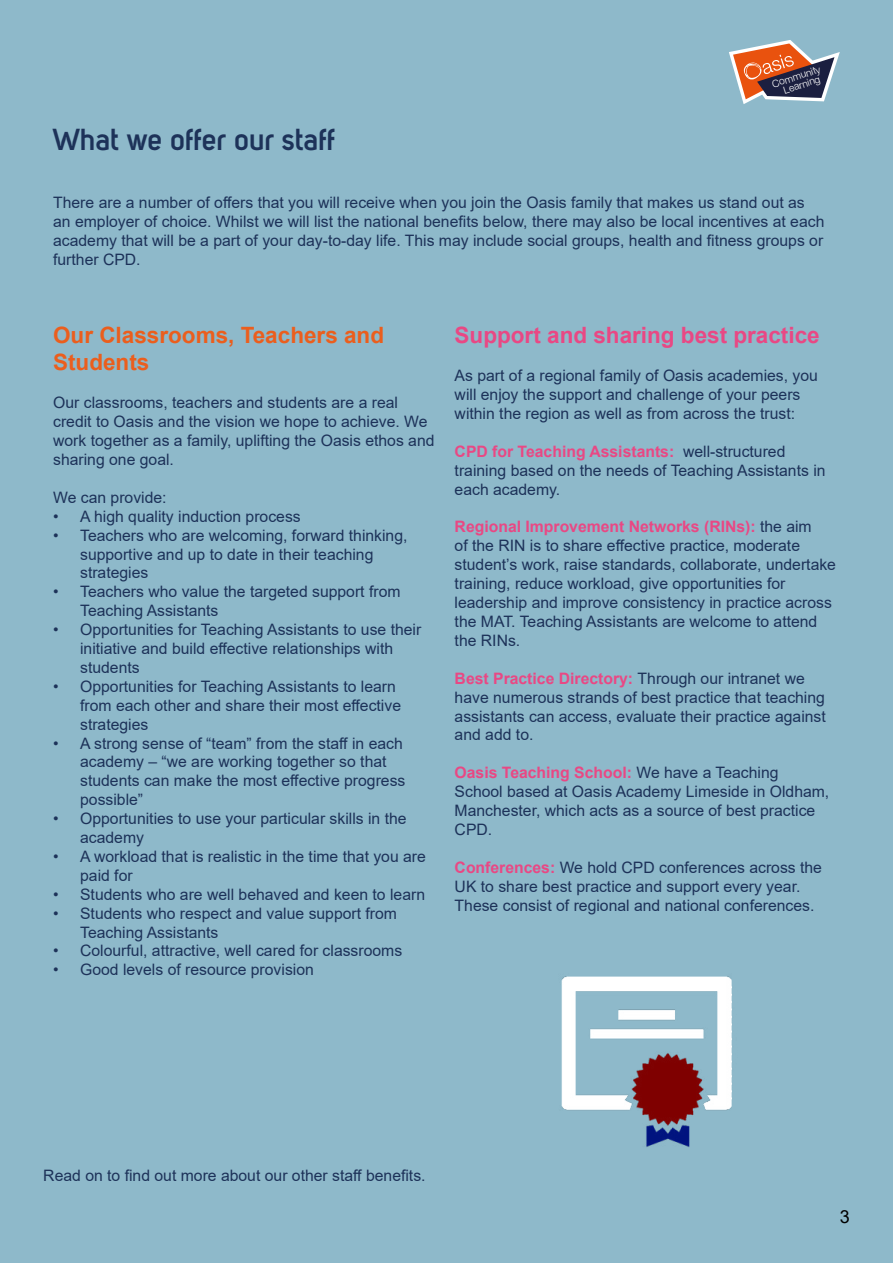
<style>
.page{position:relative;width:893px;height:1263px;background:#8eb9ca}
.page>*{position:absolute;margin:0;border:0;box-sizing:border-box;transform-origin:0 0}
.t1{font:700 30px "Uni Sans Semi";color:#1d3259}
.t2{font:700 22.5px/27px "Arial";color:#eb5e1d}
.t3{font:700 22.5px "Arial";color:#e94884}
.t4{font:18px "Arial";color:#000}
.t5{font:15.75px/18.9px "Arial";color:#1d3259}
.t6{font:300 10.2px/9.3px "Helvetica Neue";color:#fff;text-align:center}
.s1{font-weight:700;color:#e94884}
</style>
<div class="page">
<img style="left:561px;top:976px;width:171px;height:171px">
<svg style="left:729px;top:40px;width:111px;height:64px"></svg>
<h1 class="t1" style="left:53px;top:122px;width:284px">What we offer our staff</h1>
<p class="t6" style="left:771px;top:79px;width:52px;rotate:-18deg">Community<br>Learning</p>
<p class="t5" style="left:53px;top:193px;width:773px">There are a number of offers that you will receive when you join the Oasis family that makes us stand out as an employer of choice. Whilst we will list the national benefits below, there may also be local incentives at each academy that will be a part of your day-to-day life. This may include social groups, health and fitness groups or further CPD.</p>
<h2 class="t2" style="left:53px;top:322px;width:332px">Our Classrooms, Teachers and<br>Students</h2>
<p class="t5" style="left:53px;top:393px;width:383px">Our classrooms, teachers and students are a real credit to Oasis and the vision we hope to achieve. We work together as a family, uplifting the Oasis ethos and sharing one goal.</p>
<p class="t5" style="left:53px;top:488px;width:115px">We can provide:</p>
<p class="t5" style="left:53px;top:507px;width:249px">• A high quality induction process</p>
<p class="t5" style="left:80px;top:525px;width:329px;text-indent:-27px">• Teachers who are welcoming, forward thinking, supportive and up to date in their teaching strategies</p>
<p class="t5" style="left:80px;top:582px;width:322px;text-indent:-27px">• Teachers who value the targeted support from<br>Teaching Assistants</p>
<p class="t5" style="left:80px;top:620px;width:343px;text-indent:-27px">• Opportunities for Teaching Assistants to use their initiative and build effective relationships with students</p>
<p class="t5" style="left:80px;top:677px;width:322px;text-indent:-27px">• Opportunities for Teaching Assistants to learn from each other and share their most effective strategies</p>
<p class="t5" style="left:80px;top:733px;width:327px;text-indent:-27px">• A strong sense of “team” from the staff in each academy – “we are working together so that students can make the most effective progress possible”</p>
<p class="t5" style="left:80px;top:809px;width:328px;text-indent:-27px">• Opportunities to use your particular skills in the academy</p>
<p class="t5" style="left:80px;top:847px;width:347px;text-indent:-27px">• A workload that is realistic in the time that you are paid for</p>
<p class="t5" style="left:53px;top:885px;width:373px">• Students who are well behaved and keen to learn</p>
<p class="t5" style="left:80px;top:903px;width:318px;text-indent:-27px">• Students who respect and value support from<br>Teaching Assistants</p>
<p class="t5" style="left:53px;top:941px;width:351px">• Colourful, attractive, well cared for classrooms</p>
<p class="t5" style="left:53px;top:960px;width:262px">• Good levels of resource provision</p>
<h2 class="t3" style="left:455px;top:320px;width:367px">Support and sharing best practice</h2>
<p class="t5" style="left:455px;top:366px;width:365px">As part of a regional family of Oasis academies, you will enjoy the support and challenge of your peers within the region as well as from across the trust:</p>
<p class="t5" style="left:455px;top:442px;width:372px"><span class="s1">CPD for Teaching Assistants:</span> well-structured training based on the needs of Teaching Assistants in each academy.</p>
<p class="t5" style="left:455px;top:517px;width:383px"><span class="s1">Regional Improvement Networks (RINs):</span> the aim<br>of the RIN is to share effective practice, moderate student’s work, raise standards, collaborate, undertake training, reduce workload, give opportunities for leadership and improve consistency in practice across the MAT. Teaching Assistants are welcome to attend the RINs.</p>
<p class="t5" style="left:455px;top:669px;width:373px"><span class="s1">Best Practice Directory:</span> Through our intranet we have numerous strands of best practice that teaching assistants can access, evaluate their practice against and add to.</p>
<p class="t5" style="left:455px;top:763px;width:376px"><span class="s1">Oasis Teaching School:</span> We have a Teaching School based at Oasis Academy Limeside in Oldham, Manchester, which acts as a source of best practice CPD.</p>
<p class="t5" style="left:455px;top:858px;width:369px"><span class="s1">Conferences:</span> We hold CPD conferences across the<br>UK to share best practice and support every year.<br>These consist of regional and national conferences.</p>
<p class="t5" style="left:43px;top:1165px;width:384px">Read on to find out more about our other staff benefits.</p>
<p class="t4" style="left:840px;top:1204px;width:12px">3</p>
</div>
